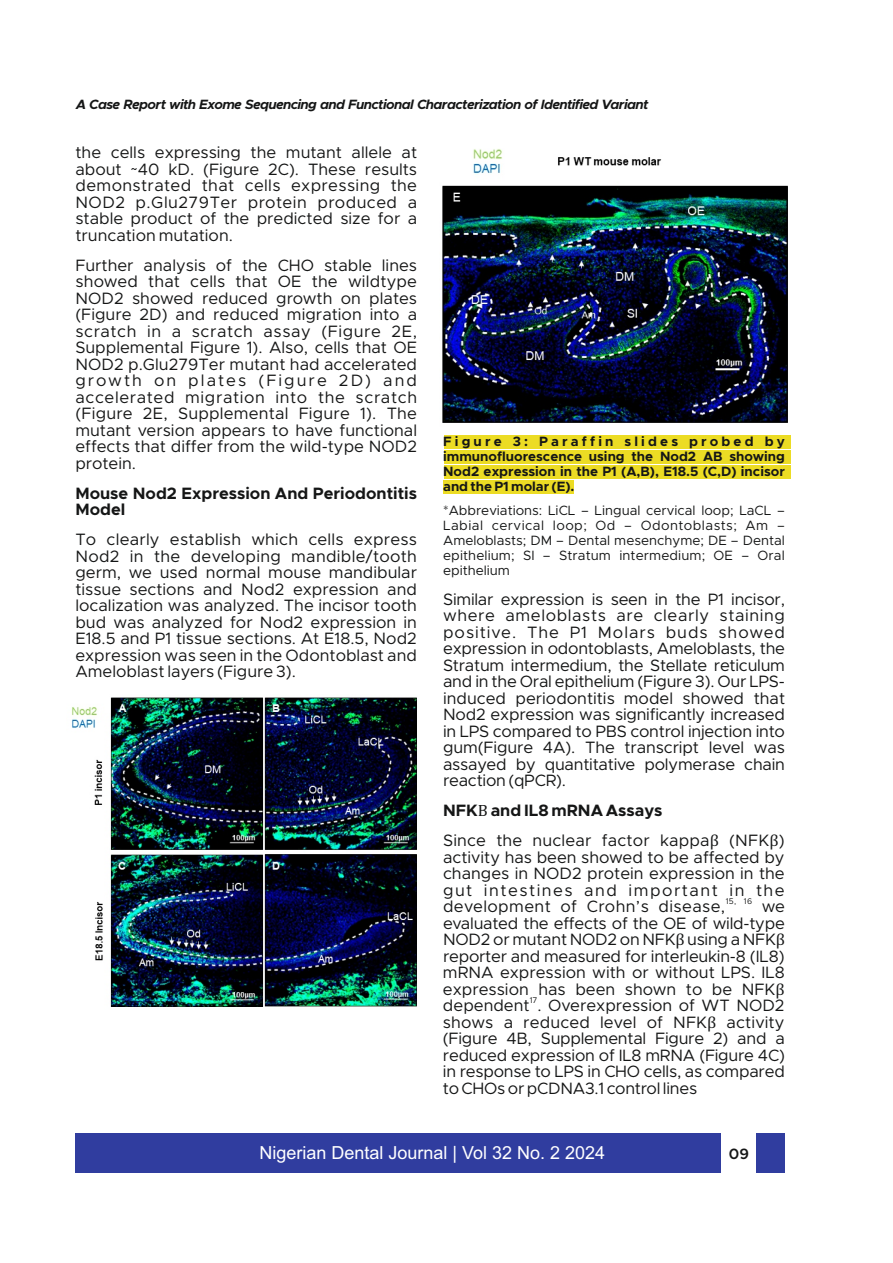
<style>
.page{position:relative;width:893px;height:1263px;background:#fff}
.page>*{position:absolute;margin:0;border:0;box-sizing:border-box;transform-origin:0 0}
.t1{font:18px "Arial";color:#fff}
.t2{font:16.5px/16.5px "Metropolis";color:#151616;text-align:justify}
.t3{font:700 16.5px/16.5px "Metropolis";color:#151616}
.t4{font:16.5px "Metropolis";letter-spacing:.025em;color:#151616}
.t5{font:600 15px "Metropolis";color:#151616}
.t6{font:13.5px/15px "Metropolis";letter-spacing:.01em;color:#151616;text-align:justify}
.t7{font:700 13.5px/15px "Metropolis";color:#151616;text-align:justify}
.t8{font:italic 700 13.5px "Metropolis";letter-spacing:-.045em;color:#151616}
.t9{font:8.25px "Metropolis";color:#151616}
.s1{font-weight:700}
.s2{font-family:"Cambria"}
</style>
<div class="page">
<div style="left:75px;top:1134px;width:710px;height:39px;background:#303d9f"></div>
<div style="left:721px;top:1134px;width:35px;height:39px;background:#fff"></div>
<div style="left:444px;top:435px;width:346px;height:13px;background:#ecdc24"></div>
<div style="left:444px;top:450px;width:346px;height:13px;background:#ecdc24"></div>
<div style="left:444px;top:465px;width:346px;height:13px;background:#ecdc24"></div>
<div style="left:444px;top:480px;width:130px;height:13px;background:#ecdc24"></div>
<img style="left:71px;top:697px;width:346px;height:310px">
<img style="left:442px;top:149px;width:346px;height:274px">
<p class="t8" style="left:76px;top:98px;width:574px">A Case Report with Exome Sequencing and Functional Characterization of Identified Variant</p>
<p class="t2" style="left:75px;top:145px;width:343px">the cells expressing the mutant allele at about ~40 kD. (Figure 2C). These results demonstrated that cells expressing the NOD2 p.Glu279Ter protein produced a stable product of the predicted size for a truncation mutation.</p>
<p class="t2" style="left:75px;top:257px;width:343px">Further analysis of the CHO stable lines showed that cells that OE the wildtype NOD2 showed reduced growth on plates (Figure 2D) and reduced migration into a scratch in a scratch assay (Figure 2E, Supplemental Figure 1). Also, cells that OE NOD2 p.Glu279Ter mutant had accelerated growth on plates (Figure 2D) and accelerated migration into the scratch (Figure 2E, Supplemental Figure 1). The mutant version appears to have functional effects that differ from the wild-type NOD2 protein.</p>
<p class="t3" style="left:75px;top:485px;width:343px">Mouse Nod2 Expression And Periodontitis<br>Model</p>
<p class="t2" style="left:75px;top:532px;width:343px">To clearly establish which cells express Nod2 in the developing mandible/tooth germ, we used normal mouse mandibular tissue sections and Nod2 expression and localization was analyzed. The incisor tooth bud was analyzed for Nod2 expression in E18.5 and P1 tissue sections. At E18.5, Nod2 expression was seen in the Odontoblast and Ameloblast layers (Figure 3).</p>
<p class="t7" style="left:443px;top:434px;width:343px">Figure 3: Paraffin slides probed by immunofluorescence using the Nod2 AB showing Nod2 expression in the P1 (A,B), E18.5 (C,D) incisor and the P1 molar (E).</p>
<p class="t6" style="left:443px;top:503px;width:343px">*Abbreviations: LiCL – Lingual cervical loop; LaCL – Labial cervical loop; Od – Odontoblasts; Am – Ameloblasts; DM – Dental mesenchyme; DE – Dental epithelium; SI – Stratum intermedium; OE – Oral epithelium</p>
<p class="t2" style="left:443px;top:591px;width:344px">Similar expression is seen in the P1 incisor, where ameloblasts are clearly staining positive. The P1 Molars buds showed expression in odontoblasts, Ameloblasts, the Stratum intermedium, the Stellate reticulum and in the Oral epithelium (Figure 3). Our LPS&shy;induced periodontitis model showed that Nod2 expression was significantly increased in LPS compared to PBS control injection into gum(Figure 4A). The transcript level was assayed by quantitative polymerase chain reaction (qPCR).</p>
<p class="t2" style="left:443px;top:796px;width:343px;line-height:30px"><span class="s1">NFK</span><span class="s2">Β</span> <span class="s1">and IL8 mRNA Assays<br></span>Since the nuclear factor kappa<span class="s2">β</span> (NFK<span class="s2">β</span>)</p>
<p class="t2" style="left:443px;top:849px;width:343px">activity has been showed to be affected by changes in NOD2 protein expression in the gut intestines and important in the</p>
<p class="t9" style="left:726px;top:897px;width:28px">15, 16</p>
<p class="t4" style="left:443px;top:899px;width:284px">development of Crohn’s disease,</p>
<p class="t2" style="left:443px;top:899px;width:343px;text-indent:319px">we evaluated the effects of the OE of wild-type NOD2 or mutant NOD2 on NFK<span class="s2">β</span> using a NFK<span class="s2">β </span>reporter and measured for interleukin-8 (IL8) mRNA expression with or without LPS. IL8 expression has been shown to be NFK<span class="s2">β</span></p>
<p class="t9" style="left:530px;top:996px;width:9px">17</p>
<p class="t2" style="left:443px;top:998px;width:343px">dependent . Overexpression of WT NOD2 shows a reduced level of NFK<span class="s2">β</span> activity (Figure 4B, Supplemental Figure 2) and a reduced expression of IL8 mRNA (Figure 4C) in response to LPS in CHO cells, as compared to CHOs or pCDNA3.1 control lines</p>
<p class="t1" style="left:259px;top:1145px;width:347px">Nigerian Dental Journal | Vol 32 No. 2 2024</p>
<p class="t5" style="left:729px;top:1147px;width:22px">09</p>
</div>
